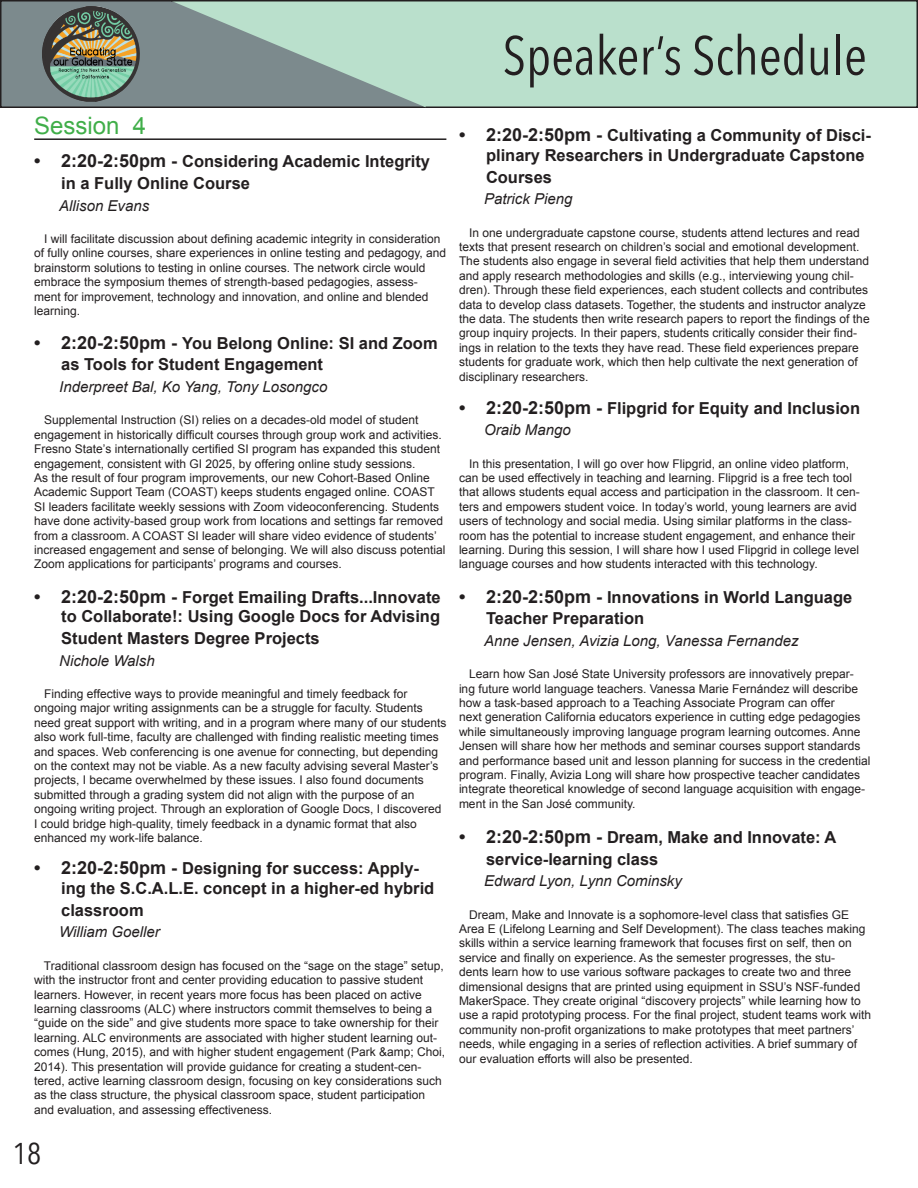
<style>
.page{position:relative;width:918px;height:1188px;background:#fff}
.page>*{position:absolute;margin:0;border:0;box-sizing:border-box;transform-origin:0 0}
.t1{font:54px "Avenir Next Condensed";color:#231f20}
.t2{font:30px "Avenir Next Condensed";color:#231f20}
.t3{font:24px "Arial";color:#40ae49}
.t4{font:700 16.5px/21.6px "Arial";color:#231f20}
.t5{font:italic 15px "Arial";color:#231f20}
.t6{font:12px/14.4px "Arial";color:#231f20}
.s1{font-size:18px}
</style>
<div class="page">
<div style="left:1px;top:1px;width:518px;height:106px;background:#7c8a8d"></div>
<div style="left:0;top:0;width:520px;height:108px;border:2px solid #231f20"></div>
<svg style="left:170px;top:0;width:748px;height:108px"></svg>
<div style="left:486px;top:19px;width:398px;height:79px;border:2px solid #bae0cc"></div>
<img style="left:42px;top:6px;width:98px;height:96px">
<hr style="left:34px;top:138px;width:412px;height:2px;background:#231f20">
<p class="t3" style="left:34px;top:110px;width:114px">Session 4</p>
<p class="t4" style="left:61px;top:151px;width:370px;text-indent:-27px"><span class="s1">• 2:20-2:50pm -</span> Considering Academic Integrity in a Fully Online Course</p>
<p class="t5" style="left:59px;top:196px;width:92px">Allison Evans</p>
<p class="t6" style="left:34px;top:232px;width:414px;text-indent:10px">I will facilitate discussion about defining academic integrity in consideration of fully online courses, share experiences in online testing and pedagogy, and brainstorm solutions to testing in online courses. The network circle would embrace the symposium themes of strength-based pedagogies, assess&shy;ment for improvement, technology and innovation, and online and blended learning.</p>
<p class="t4" style="left:61px;top:333px;width:378px;text-indent:-27px"><span class="s1">• 2:20-2:50pm -</span> You Belong Online: SI and Zoom as Tools for Student Engagement</p>
<p class="t5" style="left:59px;top:377px;width:270px">Inderpreet Bal, Ko Yang, Tony Losongco</p>
<p class="t6" style="left:34px;top:413px;width:413px;text-indent:10px">Supplemental Instruction (SI) relies on a decades-old model of student engagement in historically difficult courses through group work and activities.<br>Fresno State’s internationally certified SI program has expanded this student engagement, consistent with GI 2025, by offering online study sessions.<br>As the result of four program improvements, our new Cohort-Based Online Academic Support Team (COAST) keeps students engaged online. COAST SI leaders facilitate weekly sessions with Zoom videoconferencing. Students have done activity-based group work from locations and settings far removed from a classroom. A COAST SI leader will share video evidence of students’ increased engagement and sense of belonging. We will also discuss potential Zoom applications for participants’ programs and courses.</p>
<p class="t4" style="left:34px;top:587px;width:408px;line-height:19.8px;text-align:right"><span class="s1">• 2:20-2:50pm -</span> Forget Emailing Drafts...Innovate to Collaborate!: Using Google Docs for Advising</p>
<p class="t4" style="left:61px;top:628px;width:260px">Student Masters Degree Projects</p>
<p class="t5" style="left:59px;top:651px;width:97px">Nichole Walsh</p>
<p class="t6" style="left:34px;top:687px;width:414px;text-indent:10px">Finding effective ways to provide meaningful and timely feedback for ongoing major writing assignments can be a struggle for faculty. Students need great support with writing, and in a program where many of our students also work full-time, faculty are challenged with finding realistic meeting times and spaces. Web conferencing is one avenue for connecting, but depending on the context may not be viable. As a new faculty advising several Master’s projects, I became overwhelmed by these issues. I also found documents submitted through a grading system did not align with the purpose of an ongoing writing project. Through an exploration of Google Docs, I discovered I could bridge high-quality, timely feedback in a dynamic format that also enhanced my work-life balance.</p>
<p class="t4" style="left:61px;top:859px;width:375px;line-height:19.8px;text-indent:-27px"><span class="s1">• 2:20-2:50pm -</span> Designing for success: Apply&shy;ing the S.C.A.L.E. concept in a higher-ed hybrid</p>
<p class="t4" style="left:61px;top:900px;width:84px">classroom</p>
<p class="t5" style="left:59px;top:922px;width:102px">William Goeller</p>
<p class="t6" style="left:34px;top:959px;width:412px;text-indent:10px">Traditional classroom design has focused on the “sage on the stage” setup, with the instructor front and center providing education to passive student learners. However, in recent years more focus has been placed on active learning classrooms (ALC) where instructors commit themselves to being a “guide on the side” and give students more space to take ownership for their learning. ALC environments are associated with higher student learning out&shy;comes (Hung, 2015), and with higher student engagement (Park &amp;amp; Choi, 2014). This presentation will provide guidance for creating a student-cen&shy;tered, active learning classroom design, focusing on key considerations such as the class structure, the physical classroom space, student participation and evaluation, and assessing effectiveness.</p>
<p class="t2" style="left:13px;top:1128px;width:30px">18</p>
<p class="t1" style="left:503px;top:9px;width:366px">Speaker’s Schedule</p>
<p class="t4" style="left:486px;top:126px;width:387px;line-height:19.8px;text-indent:-27px"><span class="s1">• 2:20-2:50pm -</span> Cultivating a Community of Disci&shy;plinary Researchers in Undergraduate Capstone</p>
<p class="t4" style="left:486px;top:167px;width:68px">Courses</p>
<p class="t5" style="left:484px;top:189px;width:90px">Patrick Pieng</p>
<p class="t6" style="left:459px;top:225px;width:412px;text-indent:10px">In one undergraduate capstone course, students attend lectures and read texts that present research on children’s social and emotional development.<br>The students also engage in several field activities that help them understand and apply research methodologies and skills (e.g., interviewing young chil&shy;dren). Through these field experiences, each student collects and contributes data to develop class datasets. Together, the students and instructor analyze the data. The students then write research papers to report the findings of the group inquiry projects. In their papers, students critically consider their find&shy;ings in relation to the texts they have read. These field experiences prepare students for graduate work, which then help cultivate the next generation of disciplinary researchers.</p>
<p class="t4" style="left:459px;top:398px;width:403px"><span class="s1">• 2:20-2:50pm -</span> Flipgrid for Equity and Inclusion</p>
<p class="t5" style="left:484px;top:420px;width:88px">Oraib Mango</p>
<p class="t6" style="left:459px;top:456px;width:402px;text-indent:10px">In this presentation, I will go over how Flipgrid, an online video platform, can be used effectively in teaching and learning. Flipgrid is a free tech tool that allows students equal access and participation in the classroom. It cen&shy;ters and empowers student voice. In today’s world, young learners are avid users of technology and social media. Using similar platforms in the class&shy;room has the potential to increase student engagement, and enhance their learning. During this session, I will share how I used Flipgrid in college level language courses and how students interacted with this technology.</p>
<p class="t4" style="left:486px;top:587px;width:368px;text-indent:-27px"><span class="s1">• 2:20-2:50pm -</span> Innovations in World Language<br>Teacher Preparation</p>
<p class="t5" style="left:484px;top:631px;width:316px">Anne Jensen, Avizia Long, Vanessa Fernandez</p>
<p class="t6" style="left:459px;top:667px;width:413px;text-indent:10px">Learn how San José State University professors are innovatively prepar&shy;ing future world language teachers. Vanessa Marie Fernández will describe how a task-based approach to a Teaching Associate Program can offer<br>next generation California educators experience in cutting edge pedagogies while simultaneously improving language program learning outcomes. Anne Jensen will share how her methods and seminar courses support standards and performance based unit and lesson planning for success in the credential program. Finally, Avizia Long will share how prospective teacher candidates integrate theoretical knowledge of second language acquisition with engage&shy;ment in the San José community.</p>
<p class="t4" style="left:486px;top:827px;width:352px;text-indent:-27px"><span class="s1">• 2:20-2:50pm -</span> Dream, Make and Innovate: A service-learning class</p>
<p class="t5" style="left:484px;top:871px;width:199px">Edward Lyon, Lynn Cominsky</p>
<p class="t6" style="left:459px;top:907px;width:414px;text-indent:10px">Dream, Make and Innovate is a sophomore-level class that satisfies GE Area E (Lifelong Learning and Self Development). The class teaches making skills within a service learning framework that focuses first on self, then on service and finally on experience. As the semester progresses, the stu-<br>dents learn how to use various software packages to create two and three dimensional designs that are printed using equipment in SSU’s NSF-funded MakerSpace. They create original “discovery projects” while learning how to use a rapid prototyping process. For the final project, student teams work with community non-profit organizations to make prototypes that meet partners’ needs, while engaging in a series of reflection activities. A brief summary of our evaluation efforts will also be presented.</p>
</div>
